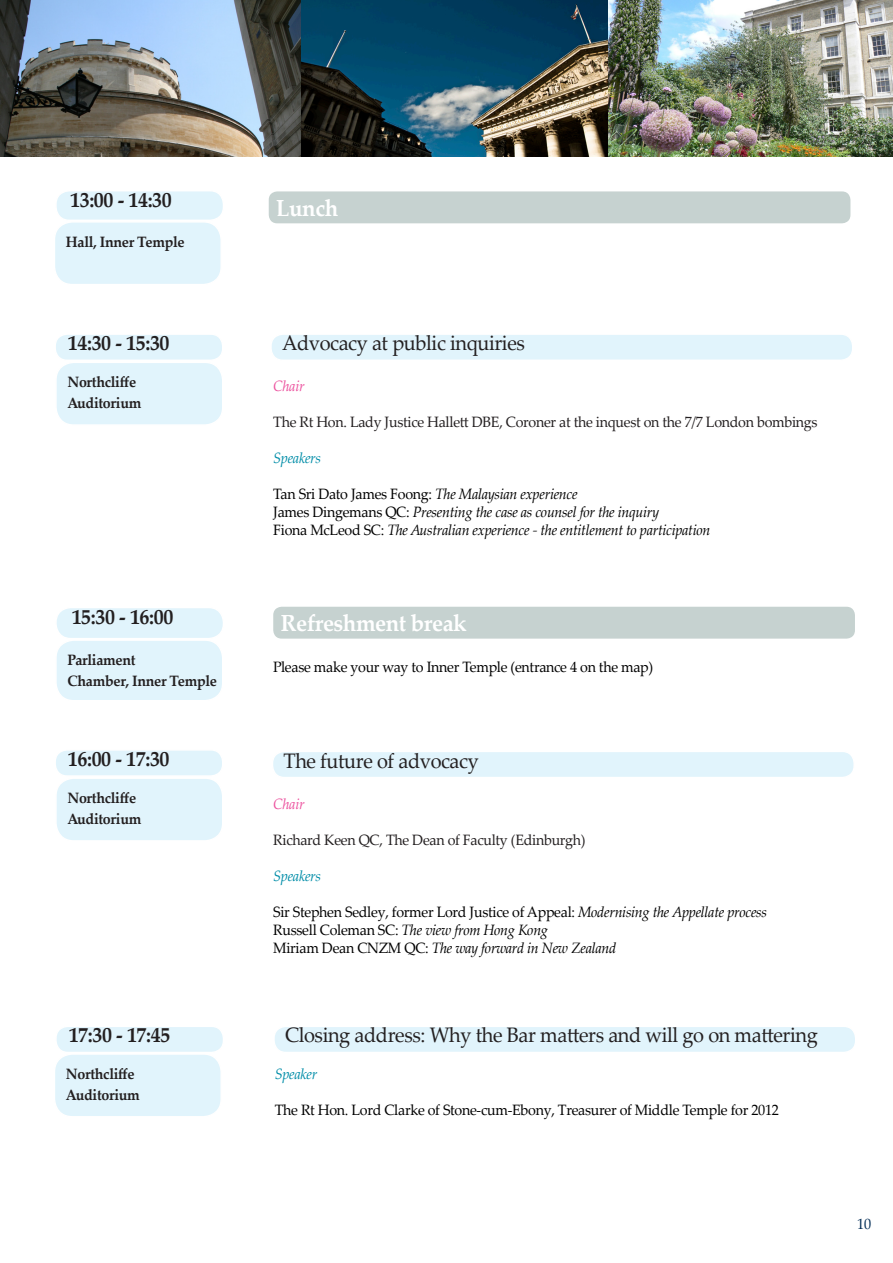
<style>
.page{position:relative;width:893px;height:1263px;background:#fff}
.page>*{position:absolute;margin:0;border:0;box-sizing:border-box;transform-origin:0 0}
.t1{font:700 23.25px "Palatino Linotype";letter-spacing:-.02em;color:#fff;scale:.95 1}
.t2{font:21px "Palatino Linotype";letter-spacing:-.02em;color:#231f20;scale:.95 1}
.t3{font:700 21px "Palatino Linotype";letter-spacing:-.02em;color:#231f20;scale:.95 1}
.t4{font:italic 15px "Palatino Linotype";letter-spacing:-.02em;color:#000;scale:.95 1}
.t5{font:15px "Palatino Linotype";letter-spacing:-.02em;color:#000;scale:.95 1}
.t6{font:15px "Palatino Linotype";letter-spacing:-.02em;color:#231f20;scale:.95 1}
.t7{font:700 15px "Palatino Linotype";letter-spacing:-.02em;color:#231f20;scale:.95 1}
.t8{font:italic 15px "Palatino Linotype";letter-spacing:-.02em;color:#008da8;scale:.95 1}
.t9{font:italic 15px "Palatino Linotype";letter-spacing:-.02em;color:#ec519e;scale:.95 1}
.t10{font:15px "Palatino Linotype";color:#002c55;scale:.95 1}
.s1{font-style:normal}
.s2{font-style:italic}
</style>
<div class="page">
<img style="left:0;top:0;width:893px;height:156px">
<div style="left:269px;top:191px;width:581px;height:32px;background:#c6d2d0;border-radius:9px"></div>
<div style="left:273px;top:607px;width:582px;height:32px;background:#c6d2d0;border-radius:9px"></div>
<div style="left:56px;top:191px;width:167px;height:29px;background:#e1f4fc;border-radius:14px"></div>
<div style="left:55px;top:190px;width:169px;height:31px;border:2px solid #fff;border-radius:14px"></div>
<div style="left:54px;top:222px;width:167px;height:63px;background:#e1f4fc;border-radius:18px"></div>
<div style="left:54px;top:221px;width:168px;height:64px;border:2px solid #fff;border-radius:18px"></div>
<div style="left:55px;top:334px;width:168px;height:26px;background:#e1f4fc;border-radius:12px"></div>
<div style="left:54px;top:333px;width:169px;height:28px;border:2px solid #fff;border-radius:12px"></div>
<div style="left:56px;top:362px;width:167px;height:63px;background:#e1f4fc;border-radius:18px"></div>
<div style="left:55px;top:362px;width:168px;height:64px;border:2px solid #fff;border-radius:18px"></div>
<div style="left:56px;top:607px;width:167px;height:32px;background:#e1f4fc;border-radius:15px"></div>
<div style="left:55px;top:607px;width:169px;height:32px;border:2px solid #fff;border-radius:15px"></div>
<div style="left:56px;top:640px;width:167px;height:61px;background:#e1f4fc;border-radius:18px"></div>
<div style="left:55px;top:639px;width:168px;height:62px;border:2px solid #fff;border-radius:18px"></div>
<div style="left:55px;top:750px;width:168px;height:26px;background:#e1f4fc;border-radius:12px"></div>
<div style="left:54px;top:749px;width:169px;height:28px;border:2px solid #fff;border-radius:12px"></div>
<div style="left:56px;top:1026px;width:167px;height:26px;background:#e1f4fc;border-radius:12px"></div>
<div style="left:55px;top:1025px;width:169px;height:28px;border:2px solid #fff;border-radius:12px"></div>
<div style="left:56px;top:778px;width:167px;height:63px;background:#e1f4fc;border-radius:18px"></div>
<div style="left:55px;top:777px;width:168px;height:65px;border:2px solid #fff;border-radius:18px"></div>
<div style="left:54px;top:1054px;width:167px;height:63px;background:#e1f4fc;border-radius:18px"></div>
<div style="left:54px;top:1053px;width:168px;height:64px;border:2px solid #fff;border-radius:18px"></div>
<div style="left:271px;top:334px;width:582px;height:26px;background:#e1f4fc;border-radius:12px"></div>
<div style="left:270px;top:333px;width:583px;height:28px;border:2px solid #fff;border-radius:12px"></div>
<div style="left:272px;top:751px;width:582px;height:26px;background:#e1f4fc;border-radius:12px"></div>
<div style="left:272px;top:751px;width:583px;height:27px;border:2px solid #fff;border-radius:12px"></div>
<div style="left:274px;top:1026px;width:582px;height:26px;background:#e1f4fc;border-radius:12px"></div>
<div style="left:273px;top:1025px;width:583px;height:28px;border:2px solid #fff;border-radius:12px"></div>
<p class="t3" style="left:70px;top:185px;width:108px">13:00 - 14:30</p>
<p class="t7" style="left:66px;top:231px;width:127px">Hall, Inner Temple</p>
<p class="t1" style="left:276px;top:191px;width:67px">Lunch</p>
<p class="t3" style="left:68px;top:328px;width:108px">14:30 - 15:30</p>
<p class="t7" style="left:67px;top:371px;width:74px">Northcliffe</p>
<p class="t7" style="left:67px;top:392px;width:79px">Auditorium</p>
<p class="t2" style="left:282px;top:328px;width:257px">Advocacy at public inquiries</p>
<p class="t9" style="left:273px;top:375px;width:34px">Chair</p>
<p class="t6" style="left:273px;top:411px;width:574px">The Rt Hon. Lady Justice Hallett DBE, Coroner at the inquest on the 7/7 London bombings</p>
<p class="t8" style="left:273px;top:447px;width:52px">Speakers</p>
<p class="t4" style="left:273px;top:483px;width:322px"><span class="s1">Tan Sri Dato James Foong:</span> The Malaysian experience</p>
<p class="t4" style="left:273px;top:501px;width:408px"><span class="s1">James Dingemans QC:</span> Presenting the case as counsel for the inquiry</p>
<p class="t4" style="left:273px;top:519px;width:462px"><span class="s1">Fiona McLeod SC:</span> The Australian experience - the entitlement to participation</p>
<p class="t3" style="left:72px;top:601px;width:108px">15:30 - 16:00</p>
<p class="t7" style="left:67px;top:649px;width:73px">Parliament</p>
<p class="t7" style="left:67px;top:670px;width:159px">Chamber, Inner Temple</p>
<p class="t1" style="left:281px;top:606px;width:197px">Refreshment break</p>
<p class="t5" style="left:273px;top:656px;width:402px">Please make your way to Inner Temple (entrance 4 on the map)</p>
<p class="t3" style="left:68px;top:744px;width:108px">16:00 - 17:30</p>
<p class="t2" style="left:283px;top:745px;width:207px">The future of advocacy</p>
<p class="t7" style="left:67px;top:787px;width:74px">Northcliffe</p>
<p class="t7" style="left:67px;top:808px;width:79px">Auditorium</p>
<p class="t9" style="left:273px;top:793px;width:34px">Chair</p>
<p class="t6" style="left:273px;top:829px;width:330px">Richard Keen QC, The Dean of Faculty (Edinburgh)</p>
<p class="t8" style="left:273px;top:865px;width:52px">Speakers</p>
<p class="t5" style="left:273px;top:901px;width:521px">Sir Stephen Sedley, former Lord Justice of Appeal: <span class="s2">Modernising the Appellate process</span></p>
<p class="t4" style="left:273px;top:919px;width:291px"><span class="s1">Russell Coleman SC:</span> The view from Hong Kong</p>
<p class="t4" style="left:273px;top:937px;width:363px"><span class="s1">Miriam Dean CNZM QC:</span> The way forward in New Zealand</p>
<p class="t3" style="left:69px;top:1020px;width:108px">17:30 - 17:45</p>
<p class="t2" style="left:285px;top:1020px;width:562px">Closing address: Why the Bar matters and will go on mattering</p>
<p class="t7" style="left:66px;top:1063px;width:74px">Northcliffe</p>
<p class="t7" style="left:66px;top:1084px;width:79px">Auditorium</p>
<p class="t8" style="left:275px;top:1064px;width:46px">Speaker</p>
<p class="t5" style="left:275px;top:1100px;width:532px">The Rt Hon. Lord Clarke of Stone-cum-Ebony, Treasurer of Middle Temple for 2012</p>
<p class="t10" style="left:857px;top:1214px;width:16px">10</p>
</div>
